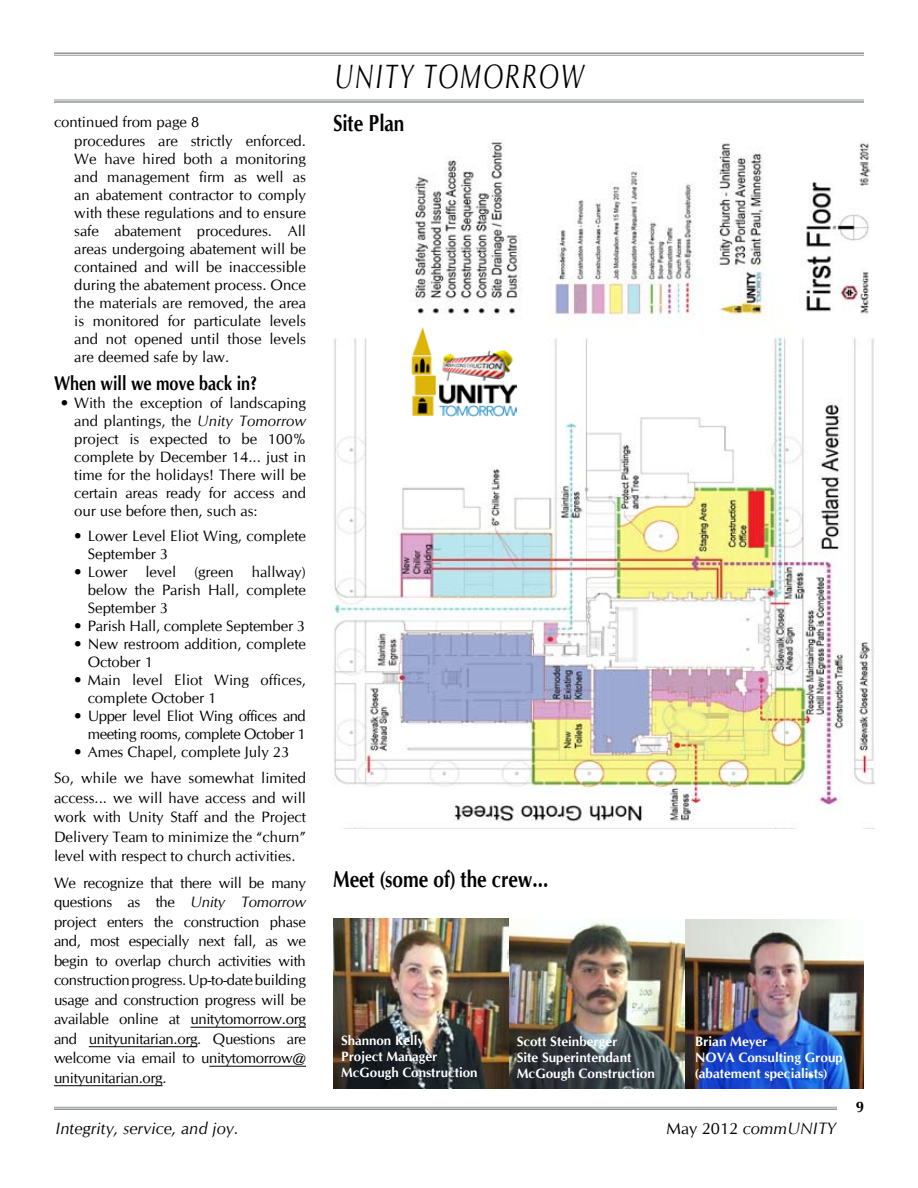
<style>
.page{position:relative;width:918px;height:1188px;background:#fff}
.page>*{position:absolute;margin:0;border:0;box-sizing:border-box;transform-origin:0 0}
.t1{font:italic 33.75px "CG Omega";color:#000;scale:.72 1}
.t2{font:700 23.1px "CG Omega";color:#000;scale:.82 1}
.t3{font:700 19.8px "CG Omega";color:#000;scale:.82 1}
.t4{font:italic 16.5px "CG Omega";color:#000}
.t5{font:15px/18px "CG Omega";color:#000;text-align:justify}
.t6{font:15px/18px "CG Omega";letter-spacing:-.03em;color:#000;text-align:right}
.t7{font:700 15px "CG Omega";color:#000}
.t8{font:700 13.5px/16.2px "CG Omega";color:#fff}
.s1{font-style:italic}
.s2{font-style:normal}
</style>
<div class="page">
<hr style="left:54px;top:53px;width:810px;height:1px;background:#939598">
<hr style="left:54px;top:55px;width:810px;height:1px;background:#939598">
<hr style="left:54px;top:100px;width:810px;height:1px;background:#939598">
<hr style="left:54px;top:101px;width:810px;height:2px;background:#939598">
<hr style="left:54px;top:1107px;width:783px;height:1px;background:#939598">
<hr style="left:54px;top:1109px;width:783px;height:1px;background:#939598">
<hr style="left:190px;top:1027px;width:116px;height:1px;background:#000">
<hr style="left:89px;top:1046px;width:108px;height:1px;background:#000">
<hr style="left:209px;top:1066px;width:97px;height:1px;background:#000">
<hr style="left:54px;top:1085px;width:109px;height:1px;background:#000">
<img style="left:333px;top:142px;width:542px;height:686px">
<img style="left:509px;top:919px;width:355px;height:169px">
<img style="left:333px;top:918px;width:176px;height:170px">
<img style="left:411px;top:328px;width:106px;height:90px">
<p class="t5" style="left:54px;top:113px;width:147px">continued from page 8</p>
<p class="t5" style="left:74px;top:132px;width:233px">procedures are strictly enforced.<br>We have hired both a monitoring and management firm as well as an abatement contractor to comply with these regulations and to ensure safe abatement procedures. All areas undergoing abatement will be contained and will be inaccessible during the abatement process. Once the materials are removed, the area is monitored for particulate levels and not opened until those levels are deemed safe by law.</p>
<h3 class="t3" style="left:54px;top:371px;width:249px">When will we move back in?</h3>
<p class="t5" style="left:74px;top:395px;width:233px;text-indent:-14px">• With the exception of landscaping and plantings, the <span class="s1">Unity Tomorrow </span>project is expected to be 100% complete by December 14... just in time for the holidays! There will be certain areas ready for access and our use before then, such as:</p>
<p class="t5" style="left:88px;top:527px;width:220px;text-indent:-14px">• Lower Level Eliot Wing, complete<br>September 3</p>
<p class="t5" style="left:88px;top:563px;width:220px;text-indent:-14px">• Lower level (green hallway) below the Parish Hall, complete September 3</p>
<p class="t5" style="left:74px;top:617px;width:232px">• Parish Hall, complete September 3</p>
<p class="t5" style="left:88px;top:635px;width:220px;text-indent:-14px">• New restroom addition, complete<br>October 1</p>
<p class="t5" style="left:88px;top:671px;width:220px;text-indent:-14px">• Main level Eliot Wing offices, complete October 1</p>
<p class="t6" style="left:74px;top:707px;width:233px">• Upper level Eliot Wing offices and meeting rooms, complete October 1</p>
<p class="t5" style="left:54px;top:739px;width:253px;line-height:26.2px;text-align:center">• Ames Chapel, complete July 23<br>So, while we have somewhat limited</p>
<p class="t5" style="left:54px;top:788px;width:253px;line-height:19.5px">access... we will have access and will work with Unity Staff and the Project Delivery Team to minimize the “churn” level with respect to church activities.</p>
<p class="t5" style="left:54px;top:873px;width:253px;line-height:19.5px">We recognize that there will be many questions as the <span class="s1">Unity Tomorrow </span>project enters the construction phase and, most especially next fall, as we begin to overlap church activities with construction progress. Up-to-date building usage and construction progress will be available online at unitytomorrow.org and unityunitarian.org. Questions are welcome via email to unitytomorrow@ unityunitarian.org.</p>
<h1 class="t1" style="left:334px;top:56px;width:50px">Unity</h1>
<h1 class="t1" style="left:423px;top:56px;width:51px">Tomorrow</h1>
<h2 class="t2" style="left:333px;top:109px;width:89px">Site Plan</h2>
<h2 class="t2" style="left:333px;top:864px;width:264px">Meet (some of) the crew...</h2>
<p class="t8" style="left:341px;top:1032px;width:138px">Shannon Kelly<br>Project Manager<br>McGough Construction</p>
<p class="t8" style="left:517px;top:1033px;width:140px">Scott Steinberger<br>Site Superintendant<br>McGough Construction</p>
<p class="t8" style="left:695px;top:1033px;width:149px">Brian Meyer<br>N OVA Consulting Group (abatement specialists)</p>
<p class="t4" style="left:56px;top:1119px;width:185px">Integrity, service, and joy.</p>
<p class="t4" style="left:667px;top:1119px;width:171px"><span class="s2">May 2012</span> commUNITY</p>
<p class="t7" style="left:856px;top:1098px;width:10px">9</p>
</div>
